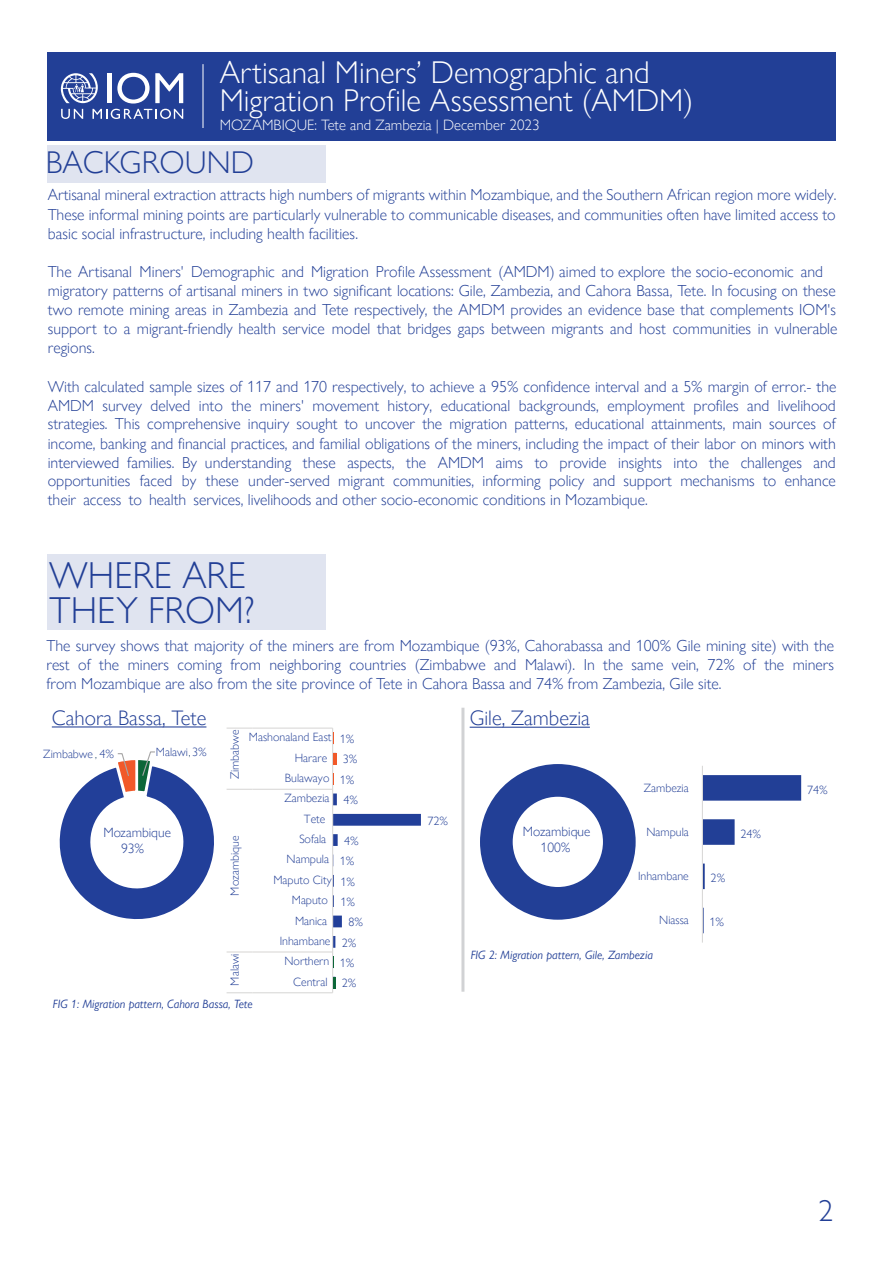
<style>
.page{position:relative;width:893px;height:1263px;background:#fff}
.page>*{position:absolute;margin:0;border:0;box-sizing:border-box;transform-origin:0 0}
.t1{font:300 37.5px/34.5px "Gill Sans Nova";color:#223f96}
.t2{font:300 31.5px/28.5px "Gill Sans Nova";color:#fff}
.t3{font:300 31.5px "Gill Sans Nova";color:#223f96}
.t4{font:300 30px "Gill Sans Nova";color:#223f96}
.t5{font:300 21px "Gill Sans Nova";color:#223f96}
.t6{font:300 15.9px/19px "Gill Sans Nova";color:#223f96;text-align:justify}
.t7{font:300 15px "Gill Sans Nova";color:#fff}
.t8{font:300 13.5px/16.4px "Gill Sans Nova";color:#223f96}
.t9{font:300 12px "Gill Sans Nova";color:#223f96}
.t10{font:italic 12px "Gill Sans Nova";color:#223f96}
.t11{font:300 10.05px "Gill Sans Nova";color:#12375d}
.s1{font-size:10.65px;color:#12375d}
</style>
<div class="page">
<div style="left:47px;top:145px;width:278px;height:38px;background:#e0e4f0"></div>
<div style="left:47px;top:52px;width:789px;height:88px;background:#223f96"></div>
<div style="left:47px;top:554px;width:278px;height:75px;background:#e0e4f0"></div>
<svg style="left:61px;top:73px;width:122px;height:46px"></svg>
<hr style="left:203px;top:64px;width:1px;height:64px;background:#fff">
<hr style="left:52px;top:726px;width:154px;height:1px;background:#223f96">
<hr style="left:470px;top:727px;width:120px;height:1px;background:#223f96">
<hr style="left:461px;top:708px;width:3px;height:284px;background:#d1d2d4">
<svg style="left:480px;top:764px;width:156px;height:156px"></svg>
<hr style="left:332px;top:728px;width:1px;height:265px;background:#dad9d8">
<hr style="left:253px;top:727px;width:80px;height:2px;background:#dad9d8">
<hr style="left:253px;top:789px;width:80px;height:1px;background:#dad9d8">
<hr style="left:253px;top:951px;width:80px;height:1px;background:#dad9d8">
<hr style="left:253px;top:992px;width:80px;height:1px;background:#dad9d8">
<hr style="left:227px;top:727px;width:26px;height:2px;background:#dad9d8">
<svg style="left:59px;top:751px;width:194px;height:169px"></svg>
<svg style="left:227px;top:951px;width:26px;height:1px"></svg>
<svg style="left:227px;top:992px;width:26px;height:1px"></svg>
<svg style="left:703px;top:775px;width:98px;height:158px"></svg>
<hr style="left:702px;top:766px;width:1px;height:176px;background:#dad9d8">
<svg style="left:333px;top:732px;width:88px;height:256px"></svg>
<h2 class="t2" style="left:220px;top:57px;width:475px">Artisanal Miners’ Demographic and<br>Migration Profile Assessment (AMDM)</h2>
<p class="t7" style="left:220px;top:115px;width:321px">MOZAMBIQUE: Tete and Zambezia | December 2023</p>
<h2 class="t3" style="left:46px;top:143px;width:210px">BACKGROUND</h2>
<p class="t6" style="left:48px;top:185px;width:790px">Artisanal mineral extraction attracts high numbers of migrants within Mozambique, and the Southern African region more widely.<br>These informal mining points are particularly vulnerable to communicable diseases, and communities often have limited access to basic social infrastructure, including health facilities.</p>
<p class="t6" style="left:48px;top:262px;width:791px;text-align:left">The Artisanal Miners' Demographic and Migration Profile Assessment (AMDM) aimed to explore the socio-economic and migratory patterns of artisanal miners in two significant locations: Gile, Zambezia, and Cahora Bassa, Tete. In focusing on these two remote mining areas in Zambezia and Tete respectively, the AMDM provides an evidence base that complements IOM's support to a migrant-friendly health service model that bridges gaps between migrants and host communities in vulnerable regions.</p>
<p class="t6" style="left:48px;top:377px;width:790px">With calculated sample sizes of 117 and 170 respectively, to achieve a 95% confidence interval and a 5% margin of error.- the AMDM survey delved into the miners' movement history, educational backgrounds, employment profiles and livelihood strategies. This comprehensive inquiry sought to uncover the migration patterns, educational attainments, main sources of income, banking and financial practices, and familial obligations of the miners, including the impact of their labor on minors with interviewed families. By understanding these aspects, the AMDM aims to provide insights into the challenges and opportunities faced by these under-served migrant communities, informing policy and support mechanisms to enhance their access to health services, livelihoods and other socio-economic conditions in Mozambique.</p>
<h1 class="t1" style="left:49px;top:558px;width:207px">WHERE ARE<br>THEY FROM?</h1>
<p class="t6" style="left:46px;top:636px;width:789px">The survey shows that majority of the miners are from Mozambique (93%, Cahorabassa and 100% Gile mining site) with the rest of the miners coming from neighboring countries (Zimbabwe and Malawi). In the same vein, 72% of the miners from Mozambique are also from the site province of Tete in Cahora Bassa and 74% from Zambezia, Gile site.</p>
<h3 class="t5" style="left:52px;top:705px;width:156px">Cahora Bassa, Tete</h3>
<h3 class="t5" style="left:470px;top:705px;width:122px">Gile, Zambezia</h3>
<p class="t9" style="left:43px;top:747px;width:73px">Zimbabwe <span class="s1">,</span> 4%</p>
<p class="t9" style="left:156px;top:745px;width:52px">Malawi<span class="s1">,</span> 3%</p>
<p class="t9" style="left:227px;top:779px;width:51px;rotate:-90deg">Zimbabwe</p>
<p class="t9" style="left:249px;top:730px;width:84px">Mashonaland East</p>
<p class="t9" style="left:340px;top:732px;width:16px">1%</p>
<p class="t9" style="left:295px;top:750px;width:34px">Harare</p>
<p class="t9" style="left:343px;top:752px;width:16px">3%</p>
<p class="t9" style="left:285px;top:771px;width:46px">Bulawayo</p>
<p class="t9" style="left:340px;top:772px;width:16px">1%</p>
<p class="t8" style="left:121px;top:824px;width:51px;text-indent:-18px">Mozambique<br>93%</p>
<p class="t9" style="left:227px;top:895px;width:62px;rotate:-90deg">Mozambique</p>
<p class="t9" style="left:284px;top:791px;width:47px">Zambezia</p>
<p class="t9" style="left:343px;top:793px;width:16px">4%</p>
<p class="t9" style="left:304px;top:811px;width:23px">Tete</p>
<p class="t9" style="left:299px;top:832px;width:28px">Sofala</p>
<p class="t9" style="left:344px;top:833px;width:16px">4%</p>
<p class="t9" style="left:287px;top:852px;width:44px">Nampula</p>
<p class="t9" style="left:340px;top:854px;width:16px">1%</p>
<p class="t9" style="left:273px;top:872px;width:60px">Maputo City</p>
<p class="t9" style="left:341px;top:874px;width:16px">1%</p>
<p class="t9" style="left:292px;top:893px;width:38px">Maputo</p>
<p class="t9" style="left:341px;top:894px;width:16px">1%</p>
<p class="t9" style="left:295px;top:913px;width:34px">Manica</p>
<p class="t9" style="left:348px;top:915px;width:16px">8%</p>
<p class="t9" style="left:280px;top:933px;width:52px">Inhambane</p>
<p class="t9" style="left:342px;top:935px;width:16px">2%</p>
<p class="t9" style="left:427px;top:813px;width:22px">72%</p>
<p class="t8" style="left:523px;top:823px;width:69px">Mozambique</p>
<p class="t11" style="left:577px;top:823px;width:3px">,</p>
<p class="t8" style="left:541px;top:839px;width:31px">100%</p>
<p class="t9" style="left:644px;top:780px;width:46px">Zambezia</p>
<p class="t9" style="left:646px;top:824px;width:44px">Nampula</p>
<p class="t9" style="left:638px;top:869px;width:52px">Inhambane</p>
<p class="t9" style="left:659px;top:913px;width:31px">Niassa</p>
<p class="t9" style="left:227px;top:986px;width:34px;rotate:-90deg">Malawi</p>
<p class="t10" style="left:53px;top:996px;width:201px">FIG 1: Migration pattern, Cahora Bassa, Tete</p>
<p class="t9" style="left:284px;top:954px;width:46px">Northern</p>
<p class="t9" style="left:293px;top:974px;width:36px">Central</p>
<p class="t9" style="left:340px;top:956px;width:16px">1%</p>
<p class="t9" style="left:342px;top:976px;width:16px">2%</p>
<p class="t10" style="left:471px;top:947px;width:184px">FIG 2: Migration pattern, Gile, Zambezia</p>
<p class="t9" style="left:711px;top:871px;width:16px">2%</p>
<p class="t9" style="left:709px;top:915px;width:16px">1%</p>
<p class="t9" style="left:740px;top:826px;width:22px">24%</p>
<p class="t9" style="left:807px;top:782px;width:22px">74%</p>
<h3 class="t4" style="left:818px;top:1192px;width:16px">2</h3>
</div>
